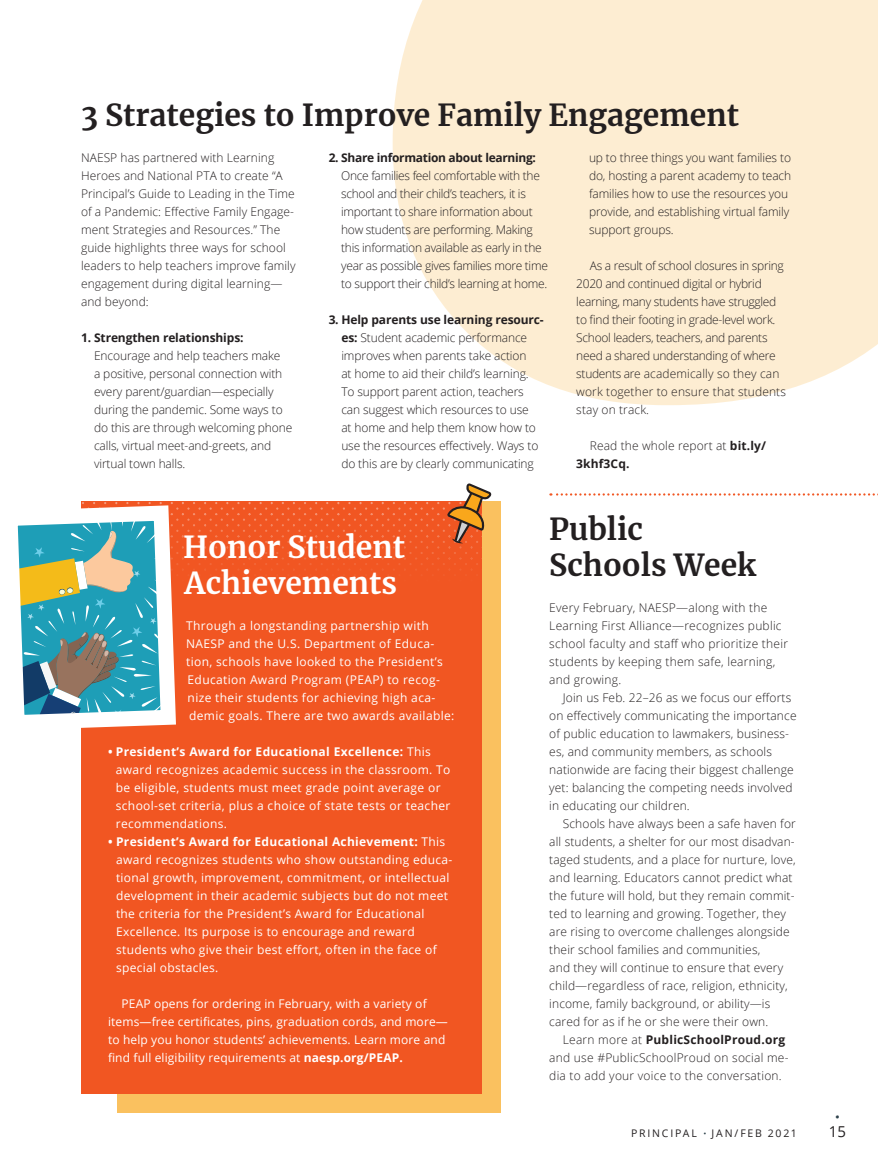
<style>
.page{position:relative;width:878px;height:1175px;background:#fff}
.page>*{position:absolute;margin:0;border:0;box-sizing:border-box;transform-origin:0 0}
.BB___Hed___Black{font:700 30px/36px "Merriweather";color:#231f20}
.BB___Hed___White{font:700 30px/36px "Merriweather";color:#fff}
.t1{font:300 18px "Merriweather";color:#2f434c}
.t2{font:15px "Open Sans";color:#231f20}
.Body___No_Indent___L{font:300 12px/18px "Open Sans";letter-spacing:-.01em;color:#231f20}
.BB___Body_Text_on_Co{font:12px/18px "Open Sans";letter-spacing:.025em;color:#fff}
.Body___Indent___Ligh{font:300 12px/18px "Open Sans";letter-spacing:.01em;color:#231f20}
.Body___Indent___Ligh-2{font:300 12px/18px "Open Sans";letter-spacing:-.025em;color:#231f20}
.Body___No_Indent___L-2{font:300 12px/18px "Open Sans";letter-spacing:.02em;color:#231f20}
.t3{font:10.5px "Open Sans";letter-spacing:.17em;color:#231f20}
.s1{font-weight:700}
.s2{font-family:"Merriweather";font-weight:300;color:#2f434c}
</style>
<div class="page">
<svg style="left:392px;top:0;width:486px;height:405px;background:#fdeed6"></svg>
<div style="left:117px;top:501px;width:384px;height:611px;background:#fac15f"></div>
<div style="left:81px;top:501px;width:401px;height:593px;background:#f15622"></div>
<svg style="left:81px;top:723px;width:95px;height:5px"></svg>
<svg style="left:17px;top:483px;width:474px;height:240px"></svg>
<svg style="left:550px;top:493px;width:328px;height:2px"></svg>
<p class="BB___Hed___Black" style="left:81px;top:96px;width:659px">3 Strategies to Improve Family Engagement</p>
<p class="Body___No_Indent___L" style="left:81px;top:148px;width:216px">NAESP has partnered with Learning Heroes and National PTA to create “A Principal’s Guide to Leading in the Time of a Pandemic: Effective Family Engage&shy;ment Strategies and Resources.” The guide highlights three ways for school leaders to help teachers improve family engagement during digital learning— and beyond:</p>
<p class="Body___No_Indent___L" style="left:94px;top:328px;width:200px;text-indent:-13px"><span class="s1">1. Strengthen relationships:<br></span>Encourage and help teachers make<br>a positive, personal connection with every parent/guardian—especially during the pandemic. Some ways to do this are through welcoming phone calls, virtual meet-and-greets, and virtual town halls.</p>
<p class="Body___No_Indent___L" style="left:341px;top:148px;width:208px;text-indent:-12px"><span class="s1">2. Share information about learning:<br></span>Once families feel comfortable with the school and their child’s teachers, it is important to share information about how students are performing. Making this information available as early in the year as possible gives families more time to support their child’s learning at home.</p>
<p class="Body___No_Indent___L" style="left:341px;top:310px;width:204px;text-indent:-13px"><span class="s1">3. Help parents use learning resourc&shy;es:</span> Student academic performance improves when parents take action<br>at home to aid their child’s learning.<br>To support parent action, teachers can suggest which resources to use<br>at home and help them know how to use the resources effectively. Ways to do this are by clearly communicating</p>
<p class="Body___No_Indent___L" style="left:589px;top:148px;width:204px">up to three things you want families to do, hosting a parent academy to teach families how to use the resources you provide, and establishing virtual family support groups.</p>
<p class="Body___Indent___Ligh-2" style="left:576px;top:256px;width:211px;text-indent:14px">As a result of school closures in spring 2020 and continued digital or hybrid learning, many students have struggled to find their footing in grade-level work.<br>School leaders, teachers, and parents need a shared understanding of where students are academically so they can work together to ensure that students stay on track.</p>
<p class="Body___Indent___Ligh" style="left:576px;top:436px;width:191px;text-indent:14px">Read the whole report at <span class="s1">bit.ly/<br>3khf3Cq.</span></p>
<p class="BB___Hed___White" style="left:183px;top:528px;width:223px">Honor Student<br>Achievements</p>
<p class="BB___Body_Text_on_Co" style="left:186px;top:616px;width:270px">Through a longstanding partnership with NAESP and the U.S. Department of Educa&shy;tion, schools have looked to the President’s Education Award Program (PEAP) to recog&shy;nize their students for achieving high aca&shy;demic goals. There are two awards available:</p>
<p class="BB___Body_Text_on_Co" style="left:116px;top:742px;width:336px;text-indent:-8px"><span class="s1">• President’s Award for Educational Excellence:</span> This award recognizes academic success in the classroom. To be eligible, students must meet grade point average or school-set criteria, plus a choice of state tests or teacher recommendations.</p>
<p class="BB___Body_Text_on_Co" style="left:116px;top:832px;width:338px;text-indent:-8px"><span class="s1">• President’s Award for Educational Achievement:</span> This award recognizes students who show outstanding educa&shy;tional growth, improvement, commitment, or intellectual development in their academic subjects but do not meet the criteria for the President’s Award for Educational Excellence. Its purpose is to encourage and reward students who give their best effort, often in the face of special obstacles.</p>
<p class="BB___Body_Text_on_Co" style="left:108px;top:994px;width:341px;text-indent:14px">PEAP opens for ordering in February, with a variety of items—free certificates, pins, graduation cords, and more— to help you honor students’ achievements. Learn more and find full eligibility requirements at <span class="s1">naesp.org/PEAP.</span></p>
<p class="BB___Hed___Black" style="left:549px;top:510px;width:208px">Public<br>Schools Week</p>
<p class="Body___No_Indent___L-2" style="left:549px;top:598px;width:240px">Every February, NAESP—along with the Learning First Alliance—recognizes public school faculty and staff who prioritize their students by keeping them safe, learning, and growing.</p>
<p class="Body___Indent___Ligh" style="left:549px;top:688px;width:249px;text-indent:14px">Join us Feb. 22–26 as we focus our efforts on effectively communicating the importance of public education to lawmakers, business&shy;es, and community members, as schools nationwide are facing their biggest challenge yet: balancing the competing needs involved in educating our children.</p>
<p class="Body___Indent___Ligh" style="left:549px;top:814px;width:248px;text-indent:14px">Schools have always been a safe haven for all students, a shelter for our most disadvan&shy;taged students, and a place for nurture, love, and learning. Educators cannot predict what the future will hold, but they remain commit&shy;ted to learning and growing. Together, they are rising to overcome challenges alongside their school families and communities,<br>and they will continue to ensure that every child—regardless of race, religion, ethnicity, income, family background, or ability—is cared for as if he or she were their own.</p>
<p class="Body___Indent___Ligh" style="left:549px;top:1030px;width:241px;text-indent:14px">Learn more at <span class="s1">PublicSchoolProud.org </span>and use #PublicSchoolProud on social me&shy;dia to add your voice to the conversation.</p>
<h2 class="t1" style="left:833px;top:1104px;width:9px">•</h2>
<p class="t3" style="left:631px;top:1125px;width:167px">PRINCIPAL <span class="s2">•</span> JAN/FEB 2021</p>
<p class="t2" style="left:828px;top:1121px;width:19px">15</p>
</div>
